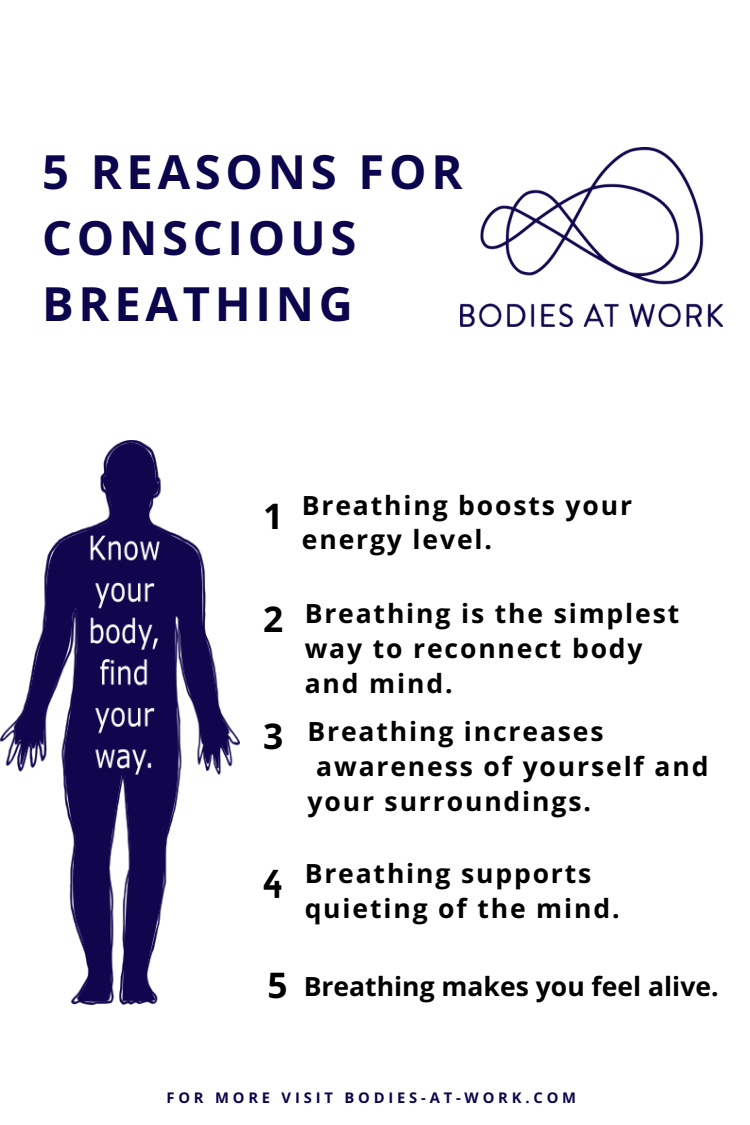
<style>
.page{position:relative;width:750px;height:1125px;background:#fff}
.page>*{position:absolute;margin:0;border:0;box-sizing:border-box;transform-origin:0 0}
.t1{font:700 47.12px/65.6px "Open Sans";letter-spacing:.1em;color:#0a054d}
.t2{font:700 35.38px "Open Sans";color:#000}
.t3{font:35.38px "Norwester";color:#000}
.t4{font:700 26.5px/34.8px "Open Sans";letter-spacing:.07em;color:#000}
.t5{font:700 26.5px "Open Sans";color:#000}
.t6{font:700 14.75px "Open Sans";letter-spacing:.26em;color:#0a054d}
.s1{font-size:35.38px}
</style>
<div class="page">
<img style="left:1px;top:441px;width:238px;height:563px">
<img style="left:460px;top:147px;width:263px;height:179px">
<h1 class="t1" style="left:42px;top:138px;width:422px">5 REASONS FOR<br>CONSCIOUS<br>BREATHING</h1>
<h2 class="t2" style="left:263px;top:491px;width:22px">1</h2>
<h2 class="t2" style="left:263px;top:594px;width:22px">2</h2>
<h2 class="t2" style="left:263px;top:711px;width:22px">3</h2>
<h2 class="t3" style="left:262px;top:867px;width:23px">4</h2>
<p class="t4" style="left:302px;top:487px;width:332px">Breathing boosts your energy level.</p>
<p class="t4" style="left:305px;top:596px;width:376px">Breathing is the simplest way to reconnect body and mind.</p>
<p class="t4" style="left:307px;top:714px;width:298px">Breathing increases</p>
<p class="t4" style="left:316px;top:748px;width:394px">awareness of yourself and</p>
<p class="t4" style="left:307px;top:783px;width:285px">your surroundings.</p>
<p class="t4" style="left:305px;top:855px;width:316px">Breathing supports quieting of the mind.</p>
<p class="t5" style="left:268px;top:967px;width:453px"><span class="s1">5</span> Breathing makes you feel alive.</p>
<p class="t6" style="left:166px;top:1088px;width:411px">FOR MORE VISIT BODIES-AT-WORK.COM</p>
</div>
